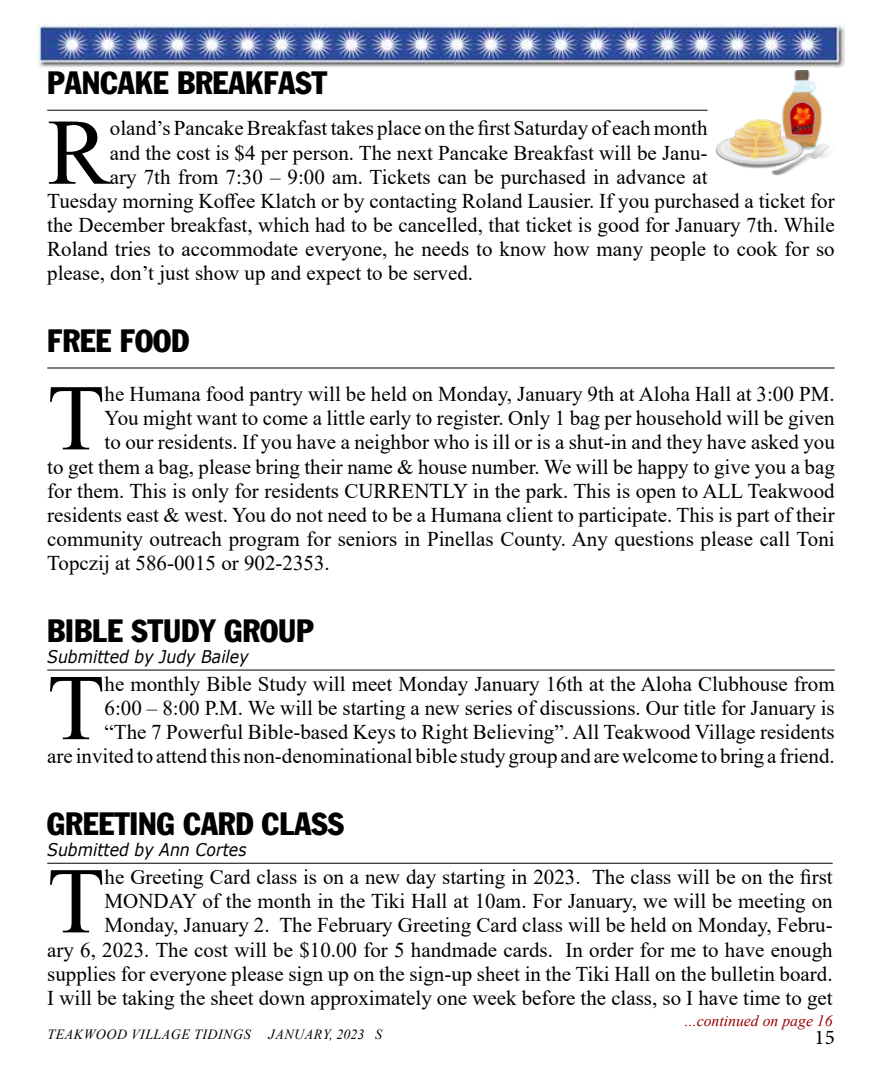
<style>
.page{position:relative;width:882px;height:1071px;background:#fff}
.page>*{position:absolute;margin:0;border:0;box-sizing:border-box;transform-origin:0 0}
.t1{font:93.98px "Times New Roman";color:#000}
.t2{font:31.5px "Franklin Gothic Condensed";color:#000}
.t3{font:21px/24.2px "Times New Roman";color:#000;text-align:right}
.t4{font:21px "Minion Pro";color:#000}
.t5{font:italic 17.5px "Verdana";color:#000;scale:.9 1}
.t6{font:italic 15.75px "Times New Roman";color:#9e0000}
.t7{font:italic 14px "Times New Roman";letter-spacing:.035em;color:#000}
</style>
<div class="page">
<img style="left:37px;top:24px;width:808px;height:44px">
<img style="left:715px;top:71px;width:114px;height:105px">
<hr style="left:47px;top:110px;width:661px;height:1px;background:#000">
<hr style="left:47px;top:368px;width:788px;height:1px;background:#000">
<hr style="left:47px;top:670px;width:788px;height:1px;background:#000">
<hr style="left:47px;top:863px;width:786px;height:1px;background:#000">
<h2 class="t2" style="left:47px;top:64px;width:281px">PANCAKE BREAKFAST</h2>
<h1 class="t1" style="left:47px;top:86px;width:64px">R</h1>
<p class="t3" style="left:110px;top:116px;width:599px">oland’s Pancake Breakfast takes place on the first Saturday of each month</p>
<p class="t3" style="left:110px;top:140px;width:599px">and the cost is $4 per person. The next Pancake Breakfast will be Janu-</p>
<p class="t3" style="left:110px;top:164px;width:599px">ary 7th from 7:30 – 9:00 am. Tickets can be purchased in advance at</p>
<p class="t3" style="left:47px;top:188px;width:789px">Tuesday morning Koffee Klatch or by contacting Roland Lausier. If you purchased a ticket for</p>
<p class="t3" style="left:47px;top:212px;width:789px">the December breakfast, which had to be cancelled, that ticket is good for January 7th. While</p>
<p class="t3" style="left:47px;top:236px;width:789px">Roland tries to accommodate everyone, he needs to know how many people to cook for so</p>
<p class="t3" style="left:47px;top:261px;width:427px">please, don’t just show up and expect to be served.</p>
<h2 class="t2" style="left:47px;top:321px;width:144px">FREE FOOD</h2>
<h1 class="t1" style="left:47px;top:352px;width:59px">T</h1>
<p class="t3" style="left:105px;top:381px;width:732px">he Humana food pantry will be held on Monday, January 9th at Aloha Hall at 3:00 PM.</p>
<p class="t3" style="left:105px;top:405px;width:732px">You might want to come a little early to register. Only 1 bag per household will be given</p>
<p class="t3" style="left:105px;top:430px;width:732px">to our residents. If you have a neighbor who is ill or is a shut-in and they have asked you</p>
<p class="t3" style="left:47px;top:454px;width:789px">to get them a bag, please bring their name &amp; house number. We will be happy to give you a bag</p>
<p class="t3" style="left:47px;top:478px;width:789px">for them. This is only for residents CURRENTLY in the park. This is open to ALL Teakwood</p>
<p class="t3" style="left:47px;top:502px;width:789px">residents east &amp; west. You do not need to be a Humana client to participate. This is part of their</p>
<p class="t3" style="left:47px;top:526px;width:789px">community outreach program for seniors in Pinellas County. Any questions please call Toni</p>
<p class="t3" style="left:47px;top:550px;width:284px">Topczij at 586-0015 or 902-2353.</p>
<h2 class="t2" style="left:47px;top:611px;width:268px">BIBLE STUDY GROUP</h2>
<p class="t5" style="left:47px;top:644px;width:225px">Submitted by Judy Bailey</p>
<h1 class="t1" style="left:47px;top:641px;width:59px">T</h1>
<p class="t3" style="left:47px;top:671px;width:789px">he monthly Bible Study will meet Monday January 16th at the Aloha Clubhouse from<br>6:00 – 8:00 P.M. We will be starting a new series of discussions. Our title for January is<br>“The 7 Powerful Bible-based Keys to Right Believing”. All Teakwood Village residents<br>are invited to attend this non-denominational bible study group and are welcome to bring a friend.</p>
<h2 class="t2" style="left:47px;top:804px;width:298px">GREETING CARD CLASS</h2>
<p class="t5" style="left:47px;top:837px;width:223px">Submitted by Ann Cortes</p>
<h1 class="t1" style="left:47px;top:835px;width:59px">T</h1>
<p class="t3" style="left:47px;top:864px;width:787px">he Greeting Card class is on a new day starting in 2023. The class will be on the first MONDAY of the month in the Tiki Hall at 10am. For January, we will be meeting on Monday, January 2. The February Greeting Card class will be held on Monday, Febru-<br>ary 6, 2023. The cost will be $10.00 for 5 handmade cards. In order for me to have enough supplies for everyone please sign up on the sign-up sheet in the Tiki Hall on the bulletin board.<br>I will be taking the sheet down approximately one week before the class, so I have time to get</p>
<p class="t6" style="left:685px;top:1009px;width:149px">...continued on page 16</p>
<p class="t7" style="left:47px;top:1024px;width:205px">TEAKWOOD VILLAGE TIDINGS</p>
<p class="t7" style="left:269px;top:1024px;width:115px">JANUARY, 2023 S</p>
<p class="t4" style="left:815px;top:1023px;width:22px">15</p>
</div>
